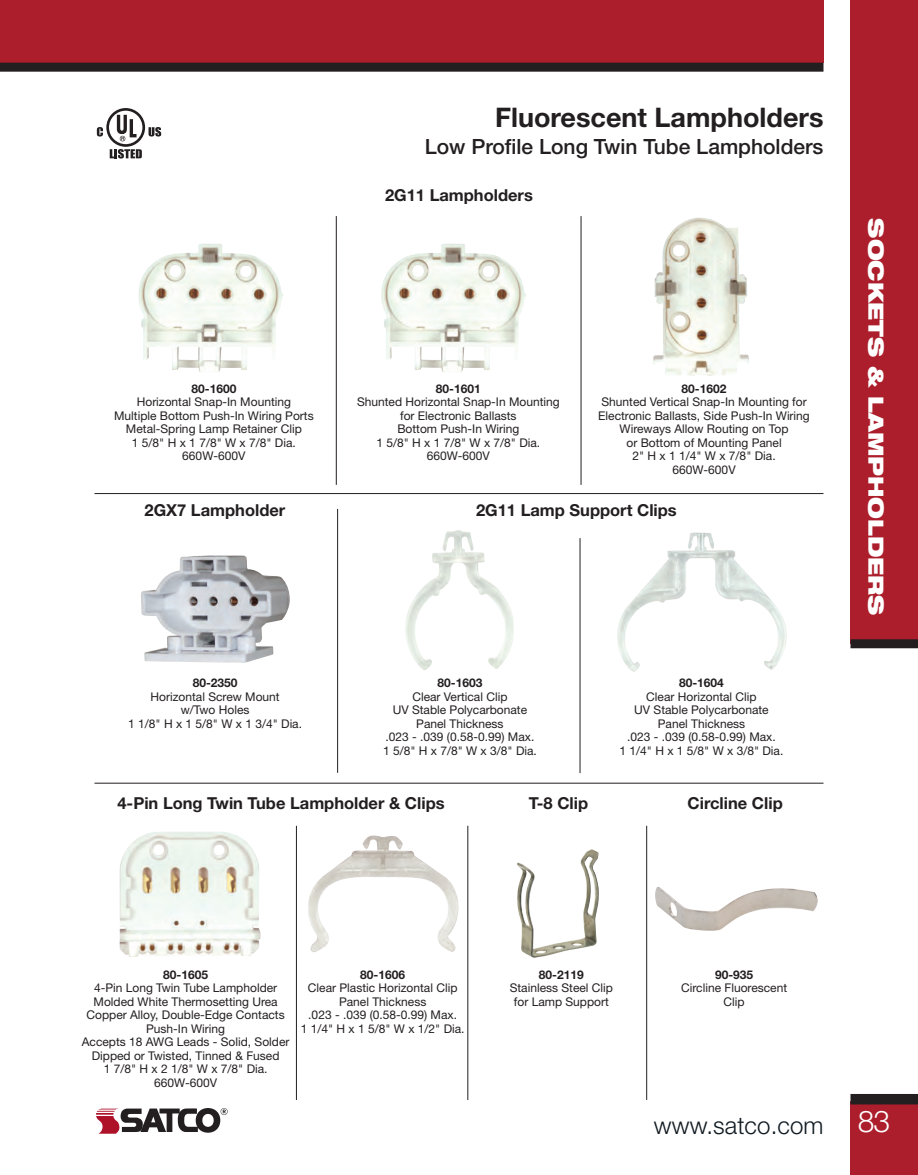
<style>
.page{position:relative;width:918px;height:1175px;background:#fff}
.page>*{position:absolute;margin:0;border:0;box-sizing:border-box;transform-origin:0 0}
.t1{font:700 27px "Helvetica Neue LT Std";color:#231f20}
.t2{font:300 24px "Helvetica Neue LT Std";letter-spacing:.005em;color:#101a21}
.t3{font:500 21px "Helvetica Neue LT Std";color:#231f20}
.t4{font:900 expanded 21px "Helvetica Neue LT Std";color:#fff}
.t5{font:700 16.5px "Helvetica Neue LT Std";color:#231f20}
.t6{font:12px/13.5px "Helvetica Neue LT Std";color:#231f20;text-align:center}
.t7{font:700 12px "Helvetica Neue LT Std";color:#231f20}
.s1{font-size:30px;color:#fff}
</style>
<div class="page">
<div style="left:850px;top:0;width:68px;height:643px;background:#ac1e2c"></div>
<div style="left:0;top:0;width:824px;height:63px;background:#ac1e2c"></div>
<svg style="left:96px;top:1108px;width:132px;height:25px"></svg>
<div style="left:850px;top:1101px;width:68px;height:73px;background:#ac1e2c"></div>
<div style="left:850px;top:1094px;width:68px;height:10px;background:#231f20"></div>
<div style="left:0;top:63px;width:824px;height:9px;background:#231f20"></div>
<div style="left:850px;top:639px;width:68px;height:9px;background:#231f20"></div>
<svg style="left:97px;top:127px;width:6px;height:9px"></svg>
<svg style="left:149px;top:127px;width:12px;height:9px"></svg>
<svg style="left:110px;top:149px;width:32px;height:9px"></svg>
<div style="left:106px;top:108px;width:39px;height:39px;border:3px solid #231f20;border-radius:50%"></div>
<svg style="left:117px;top:115px;width:20px;height:26px"></svg>
<img style="left:138px;top:244px;width:145px;height:128px">
<img style="left:381px;top:244px;width:145px;height:128px">
<img style="left:653px;top:217px;width:96px;height:159px">
<img style="left:405px;top:530px;width:109px;height:140px">
<img style="left:617px;top:532px;width:170px;height:140px">
<img style="left:119px;top:832px;width:142px;height:125px">
<img style="left:308px;top:835px;width:151px;height:117px">
<hr style="left:336px;top:216px;width:1px;height:269px;background:#231f20">
<hr style="left:581px;top:216px;width:1px;height:269px;background:#231f20">
<hr style="left:94px;top:493px;width:730px;height:1px;background:#231f20">
<hr style="left:337px;top:509px;width:1px;height:263px;background:#231f20">
<img style="left:141px;top:555px;width:149px;height:108px">
<hr style="left:580px;top:538px;width:1px;height:235px;background:#231f20">
<hr style="left:94px;top:783px;width:730px;height:1px;background:#231f20">
<hr style="left:296px;top:825px;width:1px;height:274px;background:#231f20">
<hr style="left:468px;top:825px;width:1px;height:274px;background:#231f20">
<img style="left:517px;top:849px;width:82px;height:108px">
<hr style="left:646px;top:825px;width:1px;height:274px;background:#231f20">
<img style="left:655px;top:887px;width:163px;height:44px">
<h1 class="t1" style="left:495px;top:101px;width:330px">Fluorescent Lampholders</h1>
<h3 class="t3" style="left:425px;top:134px;width:400px">Low Profile Long Twin Tube Lampholders</h3>
<h3 class="t5" style="left:385px;top:184px;width:149px">2G11 Lampholders</h3>
<p class="t7" style="left:191px;top:381px;width:46px">80-1600</p>
<p class="t6" style="left:114px;top:395px;width:201px">Horizontal Snap-In Mounting<br>Multiple Bottom Push-In Wiring Ports<br>Metal-Spring Lamp Retainer Clip<br>1 5/8" H x 1 7/8" W x 7/8" Dia.<br>660W-600V</p>
<h3 class="t5" style="left:144px;top:500px;width:142px">2GX7 Lampholder</h3>
<p class="t7" style="left:436px;top:381px;width:46px">80-1601</p>
<p class="t6" style="left:357px;top:395px;width:204px">Shunted Horizontal Snap-In Mounting for Electronic Ballasts<br>Bottom Push-In Wiring<br>1 5/8" H x 1 7/8" W x 7/8" Dia.<br>660W-600V</p>
<p class="t7" style="left:682px;top:381px;width:46px">80-1602</p>
<p class="t6" style="left:598px;top:395px;width:213px">Shunted Vertical Snap-In Mounting for<br>Electronic Ballasts, Side Push-In Wiring<br>Wireways Allow Routing on Top<br>or Bottom of Mounting Panel<br>2" H x 1 1/4" W x 7/8" Dia.<br>660W-600V</p>
<h3 class="t5" style="left:476px;top:500px;width:202px">2G11 Lamp Support Clips</h3>
<p class="t7" style="left:193px;top:675px;width:46px">80-2350</p>
<p class="t6" style="left:128px;top:689px;width:175px">Horizontal Screw Mount<br>w/Two Holes<br>1 1/8" H x 1 5/8" W x 1 3/4" Dia.</p>
<p class="t7" style="left:438px;top:675px;width:46px">80-1603</p>
<p class="t6" style="left:383px;top:689px;width:155px">Clear Vertical Clip<br>UV Stable Polycarbonate<br>Panel Thickness<br>.023 - .039 (0.58-0.99) Max.<br>1 5/8" H x 7/8" W x 3/8" Dia.</p>
<p class="t7" style="left:679px;top:675px;width:46px">80-1604</p>
<p class="t6" style="left:620px;top:689px;width:165px">Clear Horizontal Clip<br>UV Stable Polycarbonate<br>Panel Thickness<br>.023 - .039 (0.58-0.99) Max.<br>1 1/4" H x 1 5/8" W x 3/8" Dia.</p>
<h3 class="t5" style="left:117px;top:792px;width:329px">4-Pin Long Twin Tube Lampholder &amp; Clips</h3>
<h3 class="t5" style="left:529px;top:792px;width:61px">T-8 Clip</h3>
<h3 class="t5" style="left:688px;top:792px;width:97px">Circline Clip</h3>
<h3 class="t4" style="left:890px;top:218px;width:399px;rotate:90deg">SOCKETS &amp; LAMPHOLDERS</h3>
<p class="t7" style="left:163px;top:967px;width:46px">80-1605</p>
<p class="t6" style="left:82px;top:981px;width:209px">4-Pin Long Twin Tube Lampholder<br>Molded White Thermosetting Urea<br>Copper Alloy, Double-Edge Contacts<br>Push-In Wiring<br>Accepts 18 AWG Leads - Solid, Solder<br>Dipped or Twisted, Tinned &amp; Fused<br>1 7/8" H x 2 1/8" W x 7/8" Dia.<br>660W-600V</p>
<p class="t7" style="left:360px;top:967px;width:46px">80-1606</p>
<p class="t6" style="left:301px;top:981px;width:165px">Clear Plastic Horizontal Clip<br>Panel Thickness<br>.023 - .039 (0.58-0.99) Max.<br>1 1/4" H x 1 5/8" W x 1/2" Dia.</p>
<p class="t7" style="left:539px;top:967px;width:46px">80-2119</p>
<p class="t6" style="left:510px;top:981px;width:105px">Stainless Steel Clip for Lamp Support</p>
<p class="t7" style="left:715px;top:967px;width:40px">90-935</p>
<p class="t6" style="left:681px;top:981px;width:108px">Circline Fluorescent<br>Clip</p>
<h2 class="t2" style="left:654px;top:1110px;width:238px">www.satco.com <span class="s1">83</span></h2>
</div>
